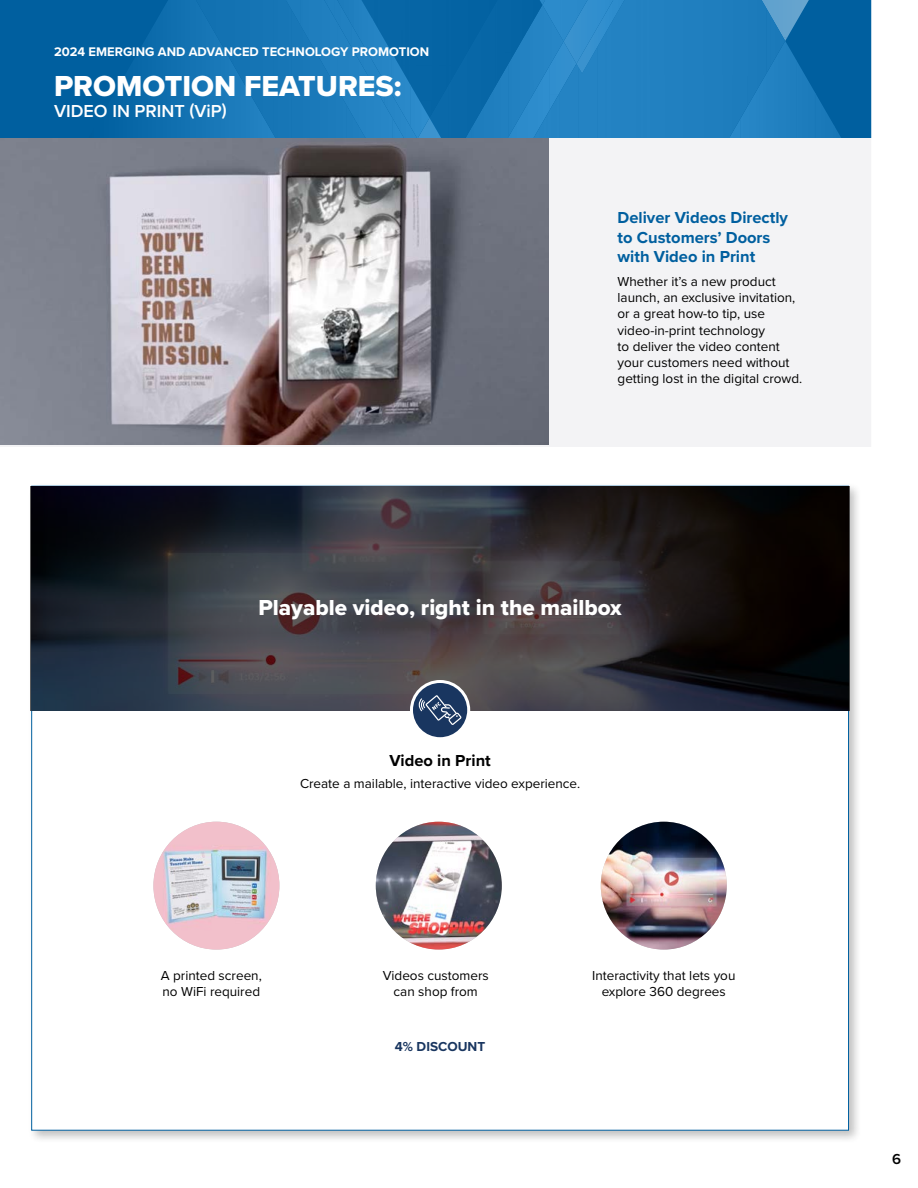
<style>
.page{position:relative;width:918px;height:1188px;background:#fff}
.page>*{position:absolute;margin:0;border:0;box-sizing:border-box;transform-origin:0 0}
.t1{font:30px "Proxima Nova Extrabld";color:#fff}
.t2{font:22.5px "Proxima Nova Extrabld";color:#fff}
.t3{font:600 18px "Proxima Nova";color:#fff}
.t4{font:700 16.5px/19.8px "Proxima Nova";color:#005f9f}
.t5{font:700 16.5px "Proxima Nova";color:#000}
.t6{font:600 15px "Proxima Nova";color:#000}
.t7{font:13.5px/16.2px "Proxima Nova";color:#000}
.t8{font:700 13.5px "Proxima Nova";color:#193660}
.t9{font:700 12.9px "Proxima Nova";color:#fff}
</style>
<div class="page">
<div style="left:0;top:0;width:872px;height:138px;background:#005f9f"></div>
<img style="left:778px;top:41px;width:19px;height:97px">
<img style="left:759px;top:74px;width:19px;height:64px">
<img style="left:797px;top:62px;width:18px;height:76px">
<img style="left:748px;top:106px;width:11px;height:32px">
<img style="left:815px;top:93px;width:19px;height:45px">
<svg style="left:834px;top:126px;width:7px;height:12px"></svg>
<img style="left:767px;top:0;width:42px;height:38px">
<img style="left:550px;top:81px;width:10px;height:11px">
<img style="left:531px;top:81px;width:19px;height:57px">
<img style="left:512px;top:106px;width:19px;height:32px">
<div style="left:616px;top:0;width:132px;height:138px;background:#2180c0"></div>
<img style="left:748px;top:0;width:19px;height:106px">
<img style="left:598px;top:74px;width:18px;height:64px">
<img style="left:766px;top:8px;width:19px;height:66px">
<img style="left:579px;top:74px;width:19px;height:64px">
<img style="left:560px;top:64px;width:19px;height:74px">
<img style="left:541px;top:92px;width:19px;height:46px">
<svg style="left:534px;top:125px;width:7px;height:13px"></svg>
<img style="left:564px;top:41px;width:12px;height:23px">
<img style="left:576px;top:0;width:49px;height:74px">
<img style="left:527px;top:41px;width:37px;height:40px">
<img style="left:509px;top:53px;width:18px;height:84px">
<img style="left:490px;top:70px;width:19px;height:68px">
<img style="left:472px;top:103px;width:18px;height:35px">
<img style="left:527px;top:81px;width:14px;height:25px">
<img style="left:515px;top:6px;width:27px;height:47px">
<img style="left:486px;top:70px;width:19px;height:33px">
<img style="left:467px;top:103px;width:19px;height:33px">
<img style="left:505px;top:53px;width:10px;height:17px">
<img style="left:411px;top:101px;width:7px;height:37px">
<img style="left:411px;top:86px;width:8px;height:15px">
<img style="left:418px;top:100px;width:23px;height:38px">
<img style="left:542px;top:0;width:46px;height:41px">
<svg style="left:540px;top:0;width:5px;height:5px"></svg>
<svg style="left:148px;top:0;width:125px;height:138px"></svg>
<img style="left:255px;top:0;width:18px;height:134px">
<div style="left:273px;top:0;width:18px;height:138px;background:#1776b6"></div>
<div style="left:291px;top:26px;width:19px;height:112px;background:#1877b7"></div>
<img style="left:310px;top:58px;width:18px;height:80px">
<img style="left:223px;top:48px;width:32px;height:38px">
<img style="left:328px;top:89px;width:18px;height:49px">
<img style="left:245px;top:85px;width:10px;height:18px">
<img style="left:346px;top:121px;width:9px;height:17px">
<img style="left:318px;top:58px;width:1px;height:30px">
<img style="left:355px;top:121px;width:1px;height:17px">
<img style="left:286px;top:0;width:14px;height:26px">
<img style="left:300px;top:0;width:19px;height:58px">
<img style="left:319px;top:0;width:18px;height:89px">
<img style="left:337px;top:47px;width:19px;height:74px">
<img style="left:356px;top:76px;width:18px;height:62px">
<img style="left:374px;top:104px;width:18px;height:34px">
<img style="left:392px;top:133px;width:9px;height:5px">
<img style="left:335px;top:0;width:16px;height:47px">
<img style="left:324px;top:0;width:11px;height:18px">
<img style="left:351px;top:28px;width:17px;height:48px">
<img style="left:368px;top:61px;width:16px;height:43px">
<img style="left:384px;top:94px;width:17px;height:39px">
<img style="left:401px;top:110px;width:16px;height:28px">
<img style="left:353px;top:0;width:19px;height:61px">
<img style="left:337px;top:0;width:16px;height:28px">
<img style="left:372px;top:18px;width:19px;height:76px">
<img style="left:391px;top:51px;width:20px;height:76px">
<div style="left:27px;top:482px;width:834px;height:661px;background:#000;opacity:.25"></div>
<div style="left:31px;top:486px;width:818px;height:644px;background:#fff;border:1px solid #005f9f"></div>
<svg style="left:31px;top:486px;width:819px;height:224px"></svg>
<div style="left:0;top:138px;width:872px;height:308px;background:#f3f3f5"></div>
<svg style="left:411px;top:681px;width:58px;height:58px"></svg>
<div style="left:410px;top:680px;width:60px;height:60px;border:3px solid #fff;border-radius:50%"></div>
<img style="left:153px;top:822px;width:126px;height:128px">
<img style="left:376px;top:822px;width:126px;height:128px">
<img style="left:601px;top:822px;width:126px;height:128px">
<svg style="left:419px;top:695px;width:43px;height:30px"></svg>
<img style="left:0;top:138px;width:549px;height:307px">
<p class="t9" style="left:54px;top:42px;width:377px">2024 EMERGING AND ADVANCED TECHNOLOGY PROMOTION</p>
<h1 class="t1" style="left:54px;top:63px;width:349px">PROMOTION FEATURES:</h1>
<h3 class="t3" style="left:54px;top:97px;width:174px">VIDEO IN PRINT (ViP)</h3>
<p class="t4" style="left:618px;top:207px;width:172px">Deliver Videos Directly to Customers’ Doors with Video in Print</p>
<p class="t7" style="left:618px;top:273px;width:186px">Whether it’s a new product launch, an exclusive invitation, or a great how-to tip, use video-in-print technology<br>to deliver the video content your customers need without getting lost in the digital crowd.</p>
<h2 class="t2" style="left:258px;top:591px;width:365px">Playable video, right in the mailbox</h2>
<p class="t5" style="left:389px;top:748px;width:103px">Video in Print</p>
<p class="t7" style="left:300px;top:774px;width:282px">Create a mailable, interactive video experience.</p>
<p class="t7" style="left:161px;top:967px;width:103px">A printed screen, no WiFi required</p>
<p class="t7" style="left:383px;top:967px;width:108px;text-align:center">Videos customers can shop from</p>
<p class="t7" style="left:592px;top:967px;width:145px;text-align:center">Interactivity that lets you explore 360 degrees</p>
<p class="t8" style="left:395px;top:1036px;width:92px">4% DISCOUNT</p>
<p class="t6" style="left:892px;top:1148px;width:11px">6</p>
</div>
